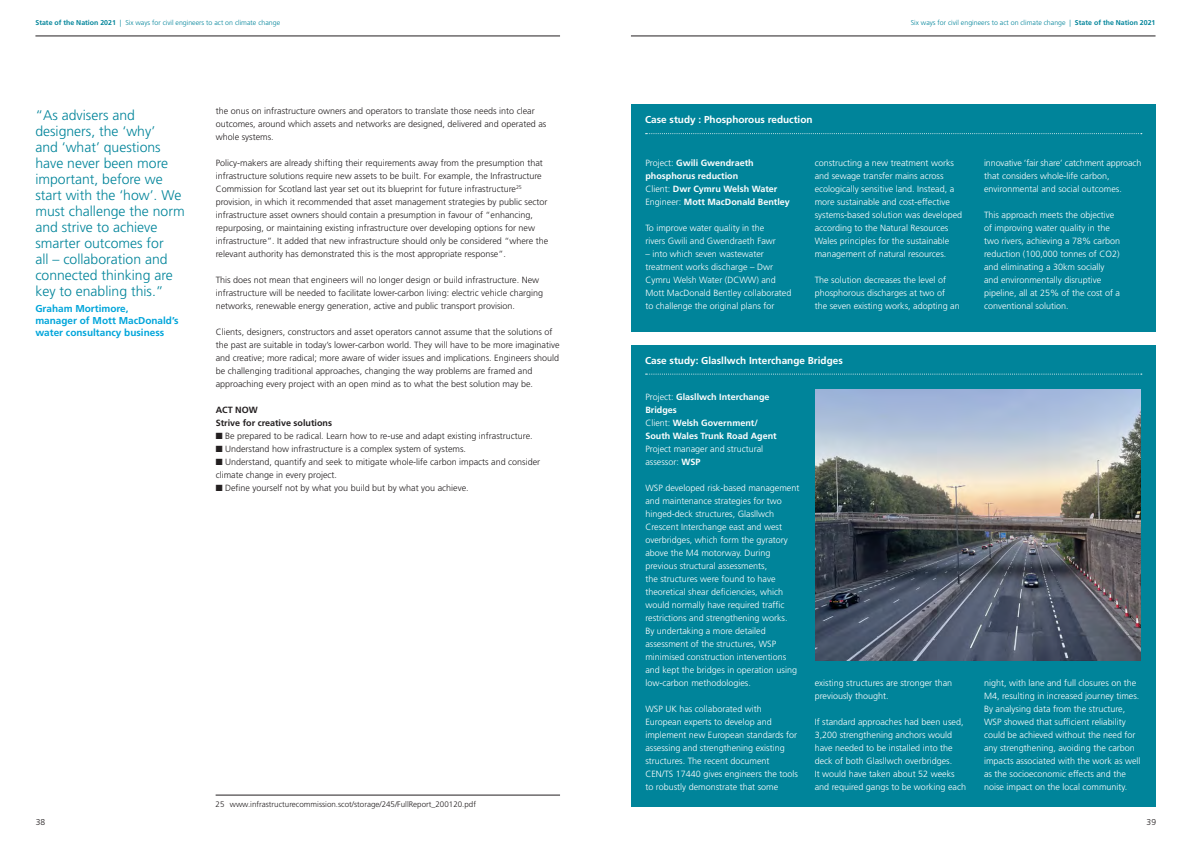
<style>
.page{position:relative;width:1191px;height:842px;background:#fff}
.page>*{position:absolute;margin:0;border:0;box-sizing:border-box;transform-origin:0 0}
.t1{font:300 14px/16px "Frutiger";color:#00849a}
.t2{font:700 10px "Frutiger";color:#fff}
.t3{font:700 10px/12px "Frutiger";color:#00a5da}
.t4{font:300 9px/13px "Frutiger";color:#fff}
.t5{font:300 9px/13px "Frutiger";color:#231f20}
.t6{font:700 9px/13px "Frutiger";color:#fff}
.t7{font:700 9px "Frutiger";color:#231f20}
.t8{font:300 8.5px "Frutiger";color:#231f20}
.t9{font:300 8px "Frutiger";color:#231f20}
.t10{font:300 7px "Frutiger";color:#00849a}
.s1{font-weight:700}
.s2{font-weight:300}
</style>
<div class="page">
<div style="left:631px;top:104px;width:524px;height:228px;background:#00849a"></div>
<div style="left:631px;top:345px;width:524px;height:461px;background:#00849a"></div>
<svg style="left:645px;top:133px;width:496px;height:1px"></svg>
<svg style="left:645px;top:374px;width:496px;height:1px"></svg>
<img style="left:815px;top:390px;width:325px;height:270px">
<hr style="left:35px;top:35px;width:525px;height:1px;background:#231f20">
<hr style="left:631px;top:35px;width:524px;height:1px;background:#231f20">
<hr style="left:216px;top:795px;width:344px;height:1px;background:#231f20">
<p class="t10" style="left:35px;top:19px;width:246px"><span class="s1">State of the Nation 2021</span> | Six ways for civil engineers to act on climate change</p>
<p class="t1" style="left:35px;top:107px;width:151px">“As advisers and designers, the ‘why’<br>and ‘what’ questions have never been more important, before we start with the ‘how’. We must challenge the norm and strive to achieve smarter outcomes for<br>all – collaboration and connected thinking are key to enabling this.”</p>
<p class="t3" style="left:35px;top:303px;width:145px">Graham Mortimore,<br>manager of Mott MacDonald’s water consultancy business</p>
<p class="t5" style="left:216px;top:105px;width:332px">the onus on infrastructure owners and operators to translate those needs into clear outcomes, around which assets and networks are designed, delivered and operated as whole systems.</p>
<p class="t5" style="left:216px;top:157px;width:334px">Policy-makers are already shifting their requirements away from the presumption that infrastructure solutions require new assets to be built. For example, the Infrastructure Commission for Scotland last year set out its blueprint for future infrastructure<sup>25 </sup>provision, in which it recommended that asset management strategies by public sector infrastructure asset owners should contain a presumption in favour of “enhancing, repurposing, or maintaining existing infrastructure over developing options for new infrastructure”. It added that new infrastructure should only be considered “where the relevant authority has demonstrated this is the most appropriate response”.</p>
<p class="t5" style="left:216px;top:274px;width:329px">This does not mean that engineers will no longer design or build infrastructure. New infrastructure will be needed to facilitate lower-carbon living: electric vehicle charging networks, renewable energy generation, active and public transport provision.</p>
<p class="t5" style="left:216px;top:325px;width:345px">Clients, designers, constructors and asset operators cannot assume that the solutions of the past are suitable in today’s lower-carbon world. They will have to be more imaginative and creative; more radical; more aware of wider issues and implications. Engineers should be challenging traditional approaches, changing the way problems are framed and approaching every project with an open mind as to what the best solution may be.</p>
<p class="t7" style="left:216px;top:405px;width:44px">ACT NOW</p>
<p class="t7" style="left:216px;top:418px;width:118px">Strive for creative solutions</p>
<p class="t5" style="left:216px;top:429px;width:318px">■ Be prepared to be radical. Learn how to re-use and adapt existing infrastructure.</p>
<p class="t5" style="left:216px;top:442px;width:252px">■ Understand how infrastructure is a complex system of systems.</p>
<p class="t5" style="left:216px;top:455px;width:326px">■ Understand, quantify and seek to mitigate whole-life carbon impacts and consider climate change in every project.</p>
<p class="t5" style="left:216px;top:481px;width:254px">■ Define yourself not by what you build but by what you achieve.</p>
<p class="t9" style="left:216px;top:799px;width:262px">25 www.infrastructurecommission.scot/storage/245/FullReport_200120.pdf</p>
<p class="t2" style="left:645px;top:114px;width:169px">Case study : Phosphorous reduction</p>
<p class="t10" style="left:910px;top:19px;width:246px">Six ways for civil engineers to act on climate change | <span class="s1">State of the Nation 2021</span></p>
<p class="t6" style="left:645px;top:156px;width:110px"><span class="s2">Project:</span> Gwili Gwendraeth phosphorus reduction</p>
<p class="t6" style="left:645px;top:182px;width:134px"><span class="s2">Client:</span> Dwr Cymru Welsh Water</p>
<p class="t6" style="left:645px;top:195px;width:146px"><span class="s2">Engineer:</span> Mott MacDonald Bentley</p>
<p class="t4" style="left:645px;top:222px;width:132px">To improve water quality in the rivers Gwili and Gwendraeth Fawr</p>
<p class="t4" style="left:645px;top:248px;width:148px">– into which seven wastewater treatment works discharge – Dwr<br>Cymru Welsh Water (DCWW) and<br>Mott MacDonald Bentley collaborated to challenge the original plans for</p>
<p class="t4" style="left:814px;top:157px;width:149px">constructing a new treatment works and sewage transfer mains across ecologically sensitive land. Instead, a more sustainable and cost-effective systems-based solution was developed according to the Natural Resources Wales principles for the sustainable management of natural resources.</p>
<p class="t4" style="left:814px;top:273px;width:147px">The solution decreases the level of phosphorous discharges at two of the seven existing works, adopting an</p>
<p class="t2" style="left:645px;top:354px;width:199px">Case study: Glasllwch Interchange Bridges</p>
<p class="t6" style="left:645px;top:390px;width:126px"><span class="s2">Project:</span> Glasllwch Interchange<br>Bridges</p>
<p class="t6" style="left:645px;top:416px;width:133px"><span class="s2">Client:</span> Welsh Government/<br>South Wales Trunk Road Agent</p>
<p class="t4" style="left:645px;top:443px;width:119px">Project manager and structural assessor: <span class="s1">WSP</span></p>
<p class="t4" style="left:645px;top:482px;width:156px">WSP developed risk-based management and maintenance strategies for two hinged-deck structures, Glasllwch Crescent Interchange east and west overbridges, which form the gyratory above the M4 motorway. During previous structural assessments,<br>the structures were found to have theoretical shear deficiencies, which would normally have required traffic restrictions and strengthening works.<br>By undertaking a more detailed assessment of the structures, WSP minimised construction interventions and kept the bridges in operation using low-carbon methodologies.</p>
<p class="t4" style="left:645px;top:703px;width:154px">WSP UK has collaborated with European experts to develop and implement new European standards for assessing and strengthening existing structures. The recent document CEN/TS 17440 gives engineers the tools to robustly demonstrate that some</p>
<p class="t4" style="left:814px;top:677px;width:139px">existing structures are stronger than previously thought.</p>
<p class="t4" style="left:814px;top:716px;width:153px">If standard approaches had been used, 3,200 strengthening anchors would have needed to be installed into the deck of both Glasllwch overbridges.<br>It would have taken about 52 weeks and required gangs to be working each</p>
<p class="t4" style="left:984px;top:156px;width:159px">innovative ‘fair share’ catchment approach that considers whole-life carbon, environmental and social outcomes.</p>
<p class="t4" style="left:984px;top:208px;width:138px">This approach meets the objective of improving water quality in the two rivers, achieving a 78% carbon reduction (100,000 tonnes of CO2) and eliminating a 30km socially and environmentally disruptive pipeline, all at 25% of the cost of a conventional solution.</p>
<p class="t4" style="left:984px;top:676px;width:158px">night, with lane and full closures on the M4, resulting in increased journey times.<br>By analysing data from the structure, WSP showed that sufficient reliability could be achieved without the need for any strengthening, avoiding the carbon impacts associated with the work as well as the socioeconomic effects and the noise impact on the local community.</p>
<p class="t8" style="left:36px;top:817px;width:11px">38</p>
<p class="t8" style="left:1146px;top:817px;width:11px">39</p>
</div>
